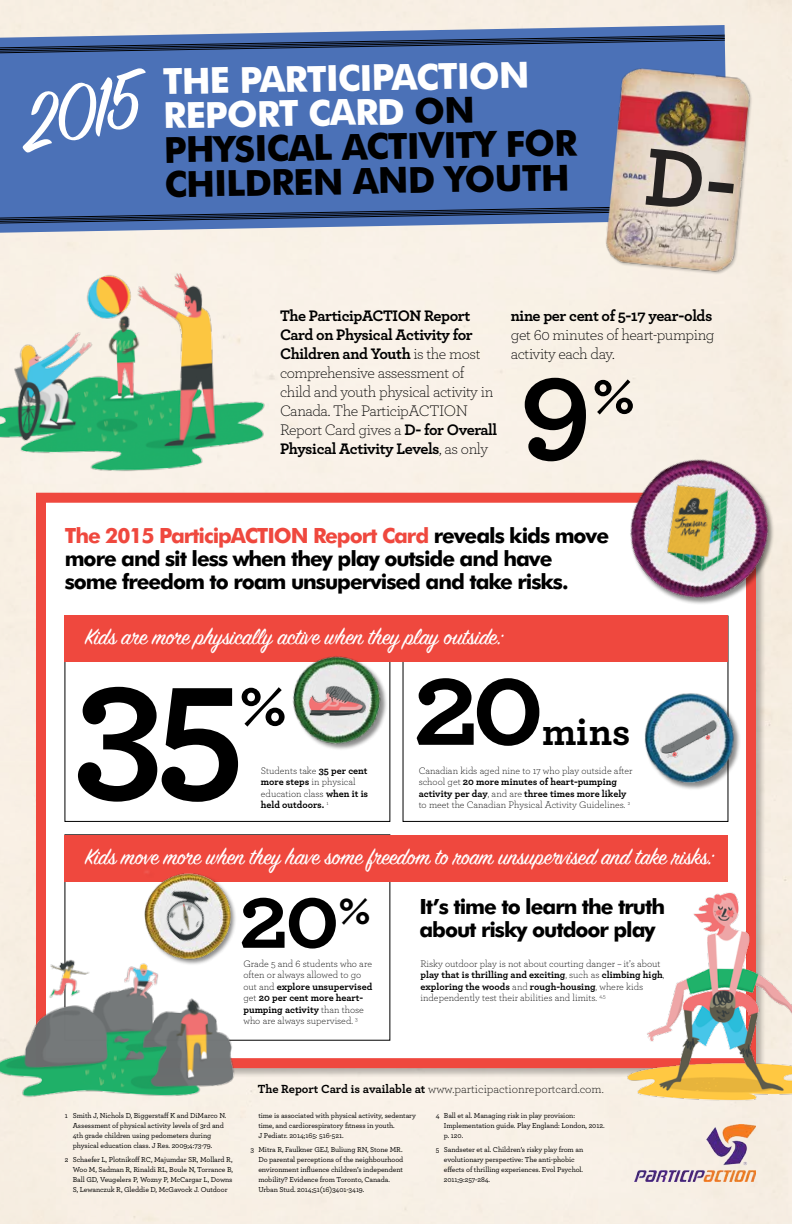
<style>
.page{position:relative;width:792px;height:1224px;background:#fff}
.page>*{position:absolute;margin:0;border:0;box-sizing:border-box;transform-origin:0 0}
.t1{font:700 174px "Archer";color:#000}
.t2{font:700 126.6px "Archer";color:#000}
.t3{font:700 125px "Archer";color:#000}
.t4{font:700 94px "Archer";color:#000}
.t5{font:87.5px "Sign Painter House Script";color:#fff}
.t6{font:700 71px "Archer";color:#000}
.t7{font:700 41px "Archer";color:#000}
.t8{font:700 36px/34.4px "Futura BT";color:#000}
.t9{font:25px "Sign Painter House Script";letter-spacing:-.01em;color:#fff}
.t10{font:24.9px "Sign Painter House Script";letter-spacing:-.01em;color:#fff}
.t11{font:700 21px/23px "Futura BT";letter-spacing:-.05em;color:#000}
.t12{font:300 16px/19px "Archer";letter-spacing:-.025em;color:#000}
.t13{font:700 16px "Archer";letter-spacing:-.025em;color:#000}
.t14{font:300 12.4px "Archer";color:#000}
.t15{font:300 10px/11.5px "Archer";color:#000}
.t16{font:700 10px/11.5px "Archer";color:#000}
.t17{font:500 7.5px/10px "Archer";letter-spacing:-.01em;color:#000}
.s1{color:#fff}
.s2{font-weight:700}
.s3{color:#ef483e}
.s4{font-weight:300}
</style>
<div class="page">
<svg style="left:0;top:25px;width:728px;height:208px;fill:#4b71b7"></svg>
<svg style="left:0;top:34px;width:728px;height:20px"></svg>
<div style="left:36px;top:493px;width:720px;height:575px;border:10px solid #ef483e"></div>
<img style="left:597px;top:60px;width:163px;height:219px">
<img style="left:0;top:264px;width:277px;height:224px">
<div style="left:65px;top:615px;width:663px;height:47px;background:#ef483e"></div>
<img style="left:292px;top:656px;width:99px;height:99px">
<img style="left:304px;top:682px;width:64px;height:39px">
<img style="left:591px;top:412px;width:201px;height:227px">
<img style="left:654px;top:476px;width:90px;height:105px">
<div style="left:645px;top:693px;width:96px;height:97px;background:#000;opacity:.45"></div>
<img style="left:644px;top:680px;width:97px;height:107px">
<img style="left:657px;top:714px;width:66px;height:52px">
<img style="left:0;top:952px;width:238px;height:147px">
<div style="left:65px;top:835px;width:663px;height:46px;background:#ef483e"></div>
<img style="left:635px;top:1124px;width:121px;height:58px">
<img style="left:610px;top:886px;width:182px;height:221px">
<div style="left:145px;top:870px;width:92px;height:95px;background:#000;opacity:.45"></div>
<img style="left:138px;top:870px;width:100px;height:91px">
<img style="left:153px;top:878px;width:71px;height:71px">
<svg style="left:0;top:149px;width:734px;height:75px"></svg>
<h3 class="t8" style="left:162px;top:64px;width:415px;rotate:-1deg"><span class="s1">THE PARTICIPACTION<br>REPORT CARD</span> ON<br>PHYSICAL ACTIVITY FOR<br>CHILDREN AND YOUTH</h3>
<h3 class="t5" style="left:8px;top:73px;width:123px;rotate:-13deg">2015</h3>
<p class="t12" style="left:280px;top:306px;width:219px"><span class="s2">The ParticipACTION Report<br>Card on Physical Activity for<br>Children and Youth</span> is the most comprehensive assessment of child and youth physical activity in<br>Canada. The ParticipACTION<br>Report Card gives a <span class="s2">D- for Overall<br>Physical Activity Levels</span>, as only</p>
<h3 class="t13" style="left:511px;top:303px;width:203px">nine per cent of 5-17 year-olds</h3>
<h3 class="t12" style="left:511px;top:325px;width:205px">get 60 minutes of heart-pumping activity each day.</h3>
<h2 class="t2" style="left:520px;top:303px;width:117px">9<sup>%</sup></h2>
<h3 class="t11" style="left:65px;top:524px;width:546px"><span class="s3">The 2015 ParticipACTION Report Card</span> reveals kids move more and sit less when they play outside and have some freedom to roam unsupervised and take risks.</h3>
<h3 class="t9" style="left:85px;top:622px;width:420px">Kids are more physically active when they play outside:</h3>
<h1 class="t1" style="left:75px;top:584px;width:172px">35</h1>
<h3 class="t6" style="left:238px;top:646px;width:51px">%</h3>
<h3 class="t3" style="left:413px;top:605px;width:133px">20</h3>
<h3 class="t7" style="left:542px;top:699px;width:90px">mins</h3>
<h3 class="t15" style="left:419px;top:764px;width:215px">Canadian kids aged nine to 17 who play outside after school get <span class="s2">20 more minutes of heart-pumping activity per day</span>, and are <span class="s2">three times more likely </span>to meet the Canadian Physical Activity Guidelines. <sup>2</sup></h3>
<h3 class="t16" style="left:261px;top:764px;width:109px"><span class="s4">Students take</span> 35 per cent more steps <span class="s4">in physical education class</span> when it is held outdoors. <sup>1</sup></h3>
<h3 class="t10" style="left:85px;top:841px;width:631px">Kids move more when they have some freedom to roam unsupervised and take risks:</h3>
<h3 class="t11" style="left:419px;top:895px;width:247px">It’s time to learn the truth about risky outdoor play</h3>
<h3 class="t4" style="left:239px;top:842px;width:134px">20<sup>%</sup></h3>
<h3 class="t15" style="left:244px;top:957px;width:130px">Grade 5 and 6 students who are often or always allowed to go out and <span class="s2">explore unsupervised </span>get <span class="s2">20 per cent more heart&shy;pumping activity</span> than those who are always supervised. <sup>3</sup></h3>
<h3 class="t15" style="left:421px;top:957px;width:245px">Risky outdoor play is not about courting danger – it’s about <span class="s2">play that is thrilling and exciting</span>, such as <span class="s2">climbing high</span>, <span class="s2">exploring the woods</span> and <span class="s2">rough-housing</span>, where kids independently test their abilities and limits. <sup>4,5</sup></h3>
<p class="t17" style="left:73px;top:1110px;width:155px;text-indent:-8px">1 Smith J, Nichols D, Biggerstaff K and DiMarco N.<br>Assessment of physical activity levels of 3rd and 4th grade children using pedometers during physical education class. J Res. 2009;4:73-79.</p>
<p class="t17" style="left:73px;top:1154px;width:162px;text-align:justify;text-indent:-8px">2 Schaefer L, Plotnikoff RC, Majumdar SR, Mollard R, Woo M, Sadman R, Rinaldi RL, Boule N, Torrance B, Ball GD, Veugelers P, Wozny P, McCargar L, Downs S, Lewanczuk R, Gleddie D, McGavock J. Outdoor</p>
<h3 class="t14" style="left:258px;top:1080px;width:347px"><span class="s2">The Report Card is available at</span> www.participactionreportcard.com.</h3>
<p class="t17" style="left:258px;top:1110px;width:159px">time is associated with physical activity, sedentary time, and cardiorespiratory fitness in youth.<br>J Pediatr. 2014;165: 516-521.</p>
<p class="t17" style="left:258px;top:1144px;width:147px;text-indent:-8px">3 Mitra R, Faulkner GEJ, Buliung RN, Stone MR.<br>Do parental perceptions of the neighbourhood environment influence children’s independent mobility? Evidence from Toronto, Canada.<br>Urban Stud. 2014;51(16)3401-3419.</p>
<p class="t17" style="left:444px;top:1110px;width:162px;text-indent:-8px">4 Ball et al. Managing risk in play provision:<br>Implementation guide. Play England: London, 2012. p. 120.</p>
<p class="t17" style="left:444px;top:1144px;width:141px;text-indent:-8px">5 Sandseter et al. Children’s risky play from an evolutionary perspective: The anti-phobic effects of thrilling experiences. Evol Psychol.<br>2011;9:257-284.</p>
</div>
